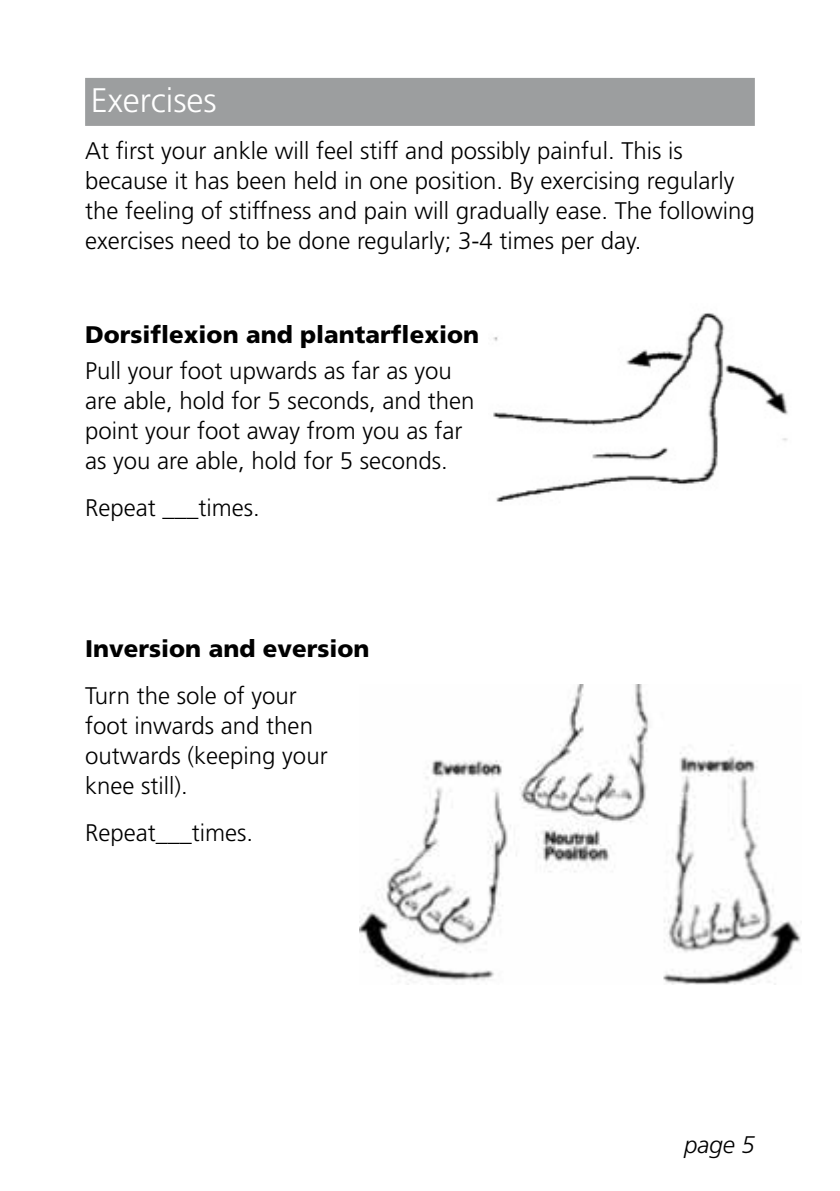
<style>
.page{position:relative;width:840px;height:1191px;background:#fff}
.page>*{position:absolute;margin:0;border:0;box-sizing:border-box;transform-origin:0 0}
.t1{font:300 34px "Frutiger";color:#fff}
.t2{font:300 24px/30px "Frutiger";color:#000}
.t3{font:900 24px "Frutiger";color:#000}
.t4{font:italic 300 24px "Frutiger";color:#000}
</style>
<div class="page">
<div style="left:85px;top:78px;width:669px;height:48px;background:#9c9e9f"></div>
<img style="left:493px;top:313px;width:295px;height:189px">
<img style="left:359px;top:684px;width:442px;height:300px">
<h1 class="t1" style="left:91px;top:81px;width:127px">Exercises</h1>
<p class="t2" style="left:85px;top:135px;width:671px">At first your ankle will feel stiff and possibly painful. This is because it has been held in one position. By exercising regularly the feeling of stiffness and pain will gradually ease. The following exercises need to be done regularly; 3-4 times per day.</p>
<p class="t3" style="left:85px;top:320px;width:395px">Dorsiflexion and plantarflexion</p>
<p class="t2" style="left:85px;top:355px;width:391px">Pull your foot upwards as far as you are able, hold for 5 seconds, and then point your foot away from you as far as you are able, hold for 5 seconds.</p>
<p class="t2" style="left:85px;top:492px;width:176px">Repeat ___times.</p>
<p class="t3" style="left:85px;top:634px;width:286px">Inversion and eversion</p>
<p class="t2" style="left:85px;top:680px;width:244px">Turn the sole of your foot inwards and then outwards (keeping your knee still).</p>
<p class="t2" style="left:85px;top:817px;width:169px">Repeat___times.</p>
<p class="t4" style="left:683px;top:1131px;width:72px">page 5</p>
</div>
